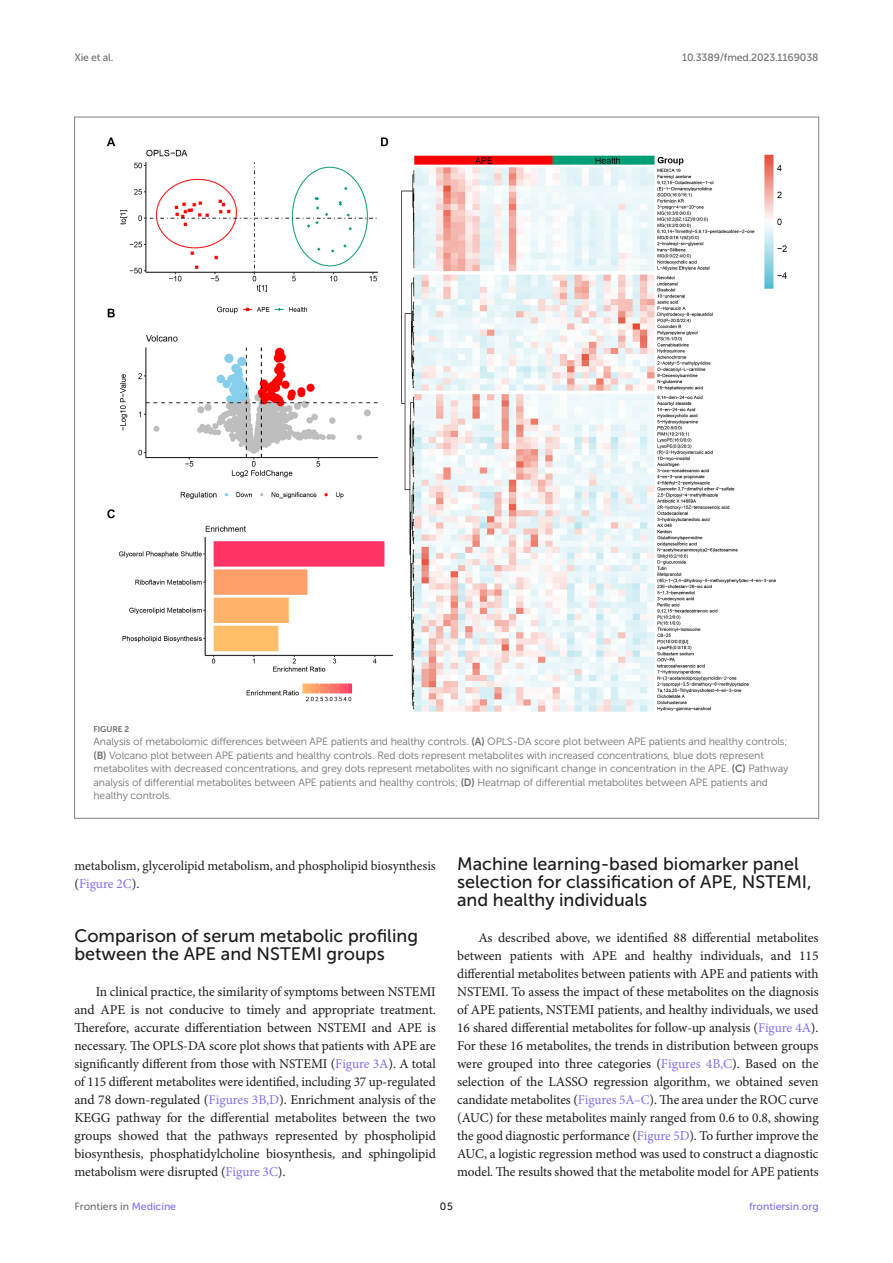
<style>
.page{position:relative;width:893px;height:1263px;background:#fff}
.page>*{position:absolute;margin:0;border:0;box-sizing:border-box;transform-origin:0 0}
.HEAD_2{font:18px/18px "Museo Sans 500";color:#1b1c1b}
.TEXT_FLUSH{font:13.5px/18px "Minion Pro";letter-spacing:-.005em;color:#1b1c1b;text-align:justify}
.FIG_LEG{font:10.5px/13.5px "Museo Sans 300";letter-spacing:-.01em;color:#706f70}
.t1{font:10.5px "Museo Sans 500";letter-spacing:-.015em;color:#706f70}
.t2{font:10.5px "Museo Sans 500";color:#856df0}
.t3{font:10.5px "Museo Sans 500";color:#1b1c1b}
.FIG_HD{font:8.25px "Museo Sans 700";letter-spacing:-.01em;color:#706f70}
.s1{font-family:"Museo Sans 700"}
.s2{color:#856df0}
</style>
<div class="page">
<img style="left:106px;top:137px;width:681px;height:575px">
<p class="t1" style="left:74px;top:51px;width:41px">Xie et al.</p>
<p class="t1" style="left:682px;top:51px;width:138px">10.3389/fmed.2023.1169038</p>
<p class="FIG_HD" style="left:94px;top:724px;width:37px">FIGURE 2</p>
<p class="FIG_LEG" style="left:94px;top:735px;width:696px">Analysis of metabolomic differences between APE patients and healthy controls. <span class="s1">(A)</span> OPLS-DA score plot between APE patients and healthy controls; <span class="s1">(B)</span> Volcano plot between APE patients and healthy controls. Red dots represent metabolites with increased concentrations, blue dots represent metabolites with decreased concentrations, and grey dots represent metabolites with no significant change in concentration in the APE. <span class="s1">(C)</span> Pathway analysis of differential metabolites between APE patients and healthy controls; <span class="s1">(D)</span> Heatmap of differential metabolites between APE patients and healthy controls.</p>
<p class="TEXT_FLUSH" style="left:74px;top:857px;width:363px">metabolism, glycerolipid metabolism, and phospholipid biosynthesis (<span class="s2">Figure 2C</span>).</p>
<p class="HEAD_2" style="left:74px;top:927px;width:345px">Comparison of serum metabolic profiling between the APE and NSTEMI groups</p>
<p class="TEXT_FLUSH" style="left:74px;top:983px;width:363px;text-indent:21px">In clinical practice, the similarity of symptoms between NSTEMI and APE is not conducive to timely and appropriate treatment.<br>Therefore, accurate differentiation between NSTEMI and APE is necessary. The OPLS-DA score plot shows that patients with APE are significantly different from those with NSTEMI (<span class="s2">Figure 3A</span>). A total of 115 different metabolites were identified, including 37 up-regulated and 78 down-regulated (<span class="s2">Figures 3B,D</span>). Enrichment analysis of the KEGG pathway for the differential metabolites between the two groups showed that the pathways represented by phospholipid biosynthesis, phosphatidylcholine biosynthesis, and sphingolipid metabolism were disrupted (<span class="s2">Figure 3C</span>).</p>
<p class="HEAD_2" style="left:457px;top:855px;width:356px">Machine learning-based biomarker panel selection for classification of APE, NSTEMI, and healthy individuals</p>
<p class="TEXT_FLUSH" style="left:457px;top:929px;width:363px;text-indent:21px">As described above, we identified 88 differential metabolites between patients with APE and healthy individuals, and 115 differential metabolites between patients with APE and patients with NSTEMI. To assess the impact of these metabolites on the diagnosis of APE patients, NSTEMI patients, and healthy individuals, we used 16 shared differential metabolites for follow-up analysis (<span class="s2">Figure 4A</span>).<br>For these 16 metabolites, the trends in distribution between groups were grouped into three categories (<span class="s2">Figures 4B,C</span>). Based on the selection of the LASSO regression algorithm, we obtained seven candidate metabolites (<span class="s2">Figures 5A–C</span>). The area under the ROC curve (AUC) for these metabolites mainly ranged from 0.6 to 0.8, showing the good diagnostic performance (<span class="s2">Figure 5D</span>). To further improve the AUC, a logistic regression method was used to construct a diagnostic model. The results showed that the metabolite model for APE patients</p>
<p class="t1" style="left:74px;top:1200px;width:103px">Frontiers in <span class="s2">Medicine</span></p>
<p class="t3" style="left:440px;top:1200px;width:14px">05</p>
<p class="t2" style="left:749px;top:1200px;width:71px">frontiersin.org</p>
</div>
